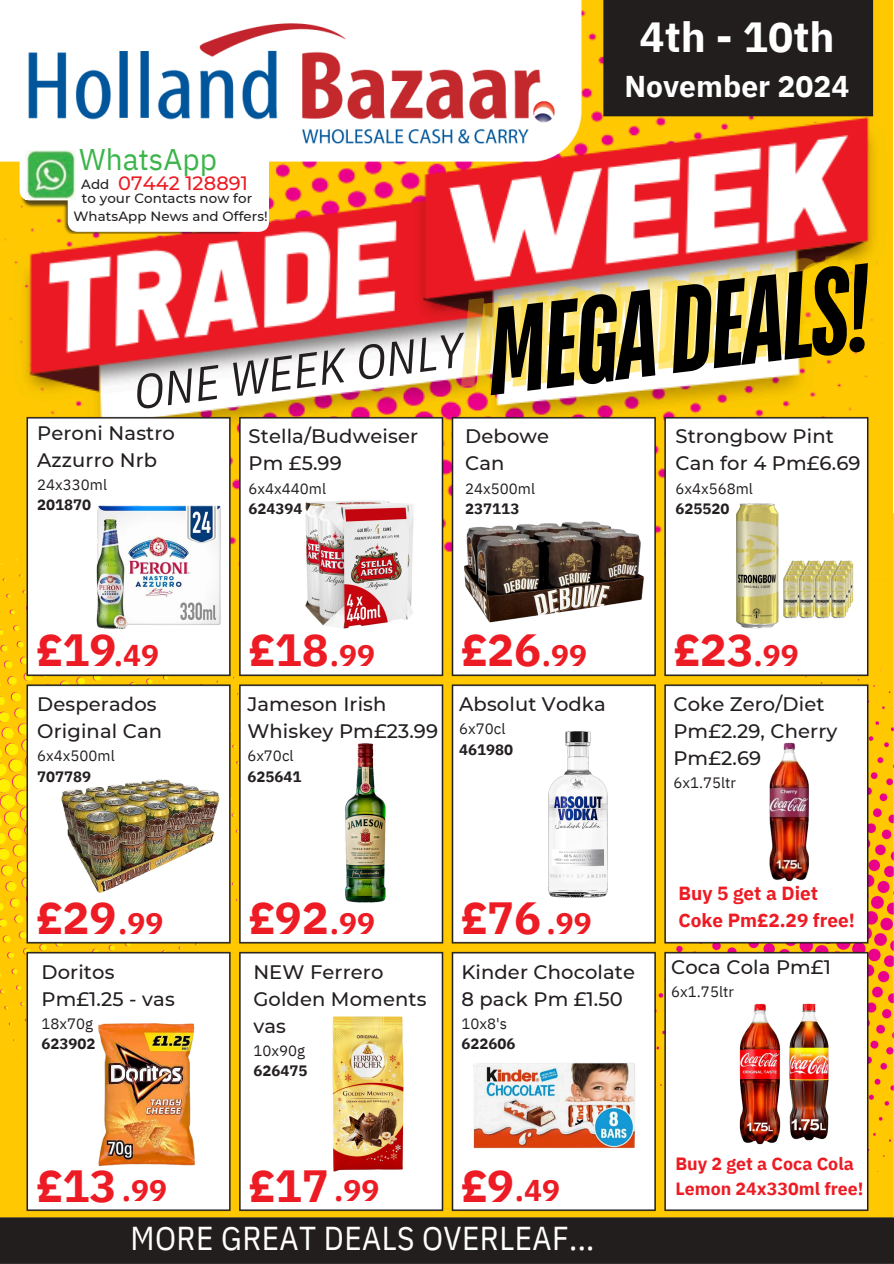
<style>
.page{position:relative;width:894px;height:1264px;background:#fff}
.page>*{position:absolute;margin:0;border:0;box-sizing:border-box;transform-origin:0 0}
.t1{font:italic 700 122.7px "TT Bluescreens";color:#000}
.t2{font:italic 47.85px "IBM Plex Sans Cond";color:#231f20}
.t3{font:700 45px "IBM Plex Sans";color:#ed1c24}
.t4{font:700 42px "IBM Plex Sans";color:#fff}
.t5{font:33px "IBM Plex Sans Cond";letter-spacing:.01em;color:#fff}
.t6{font:700 30px "IBM Plex Sans";color:#ed1c24}
.t7{font:700 30px "IBM Plex Sans";color:#fff}
.t8{font:29.85px "IBM Plex Sans";color:#3bb549}
.t9{font:500 19.5px/27px "Montserrat";letter-spacing:.005em;color:#231f20}
.t10{font:500 19.2px "Montserrat";letter-spacing:.005em;color:#ed1c24}
.t11{font:700 18.9px/26.4px "IBM Plex Sans";color:#ed1c24}
.t12{font:700 17.7px "IBM Plex Sans";color:#ed1c24}
.t13{font:15px "IBM Plex Sans";color:#231f20}
.t14{font:700 15px "IBM Plex Sans";color:#231f20}
.t15{font:500 13.35px "Montserrat";letter-spacing:.005em;color:#231f20}
</style>
<div class="page">
<img style="left:0;top:0;width:893px;height:1263px">
<img style="left:21px;top:232px;width:224px;height:2px">
<svg style="left:20px;top:137px;width:249px;height:95px"></svg>
<img style="left:26px;top:150px;width:49px;height:50px">
<img style="left:20px;top:409px;width:855px;height:809px">
<img style="left:94px;top:503px;width:129px;height:129px">
<img style="left:292px;top:497px;width:134px;height:134px">
<img style="left:459px;top:506px;width:189px;height:122px">
<img style="left:723px;top:497px;width:135px;height:141px">
<img style="left:62px;top:779px;width:157px;height:113px">
<img style="left:327px;top:739px;width:82px;height:167px">
<img style="left:548px;top:731px;width:59px;height:166px">
<img style="left:768px;top:732px;width:43px;height:158px">
<img style="left:97px;top:1022px;width:98px;height:144px">
<img style="left:286px;top:1012px;width:163px;height:163px">
<img style="left:461px;top:1056px;width:187px;height:97px">
<img style="left:787px;top:1000px;width:92px;height:143px">
<img style="left:732px;top:1000px;width:55px;height:146px">
<p class="t4" style="left:639px;top:9px;width:196px">4th - 10th</p>
<p class="t7" style="left:624px;top:66px;width:227px">November 2024</p>
<h3 class="t8" style="left:79px;top:139px;width:139px">WhatsApp</h3>
<h5 class="t10" style="left:118px;top:171px;width:131px">07442 128891</h5>
<p class="t15" style="left:81px;top:176px;width:30px">Add</p>
<p class="t15" style="left:82px;top:190px;width:172px">to your Contacts now for</p>
<p class="t15" style="left:73px;top:208px;width:196px">WhatsApp News and Offers!</p>
<p class="t2" style="left:130px;top:359px;width:332px;rotate:-7deg">ONE WEEK ONLY</p>
<p class="t1" style="left:474px;top:296px;width:385px;rotate:-7deg">MEGADEALS!</p>
<p class="t9" style="left:37px;top:419px;width:139px">Peroni Nastro<br>Azzurro Nrb</p>
<p class="t13" style="left:37px;top:475px;width:71px">24x330ml</p>
<p class="t14" style="left:37px;top:495px;width:56px">201870</p>
<p class="t9" style="left:248px;top:423px;width:171px">Stella/Budweiser<br>Pm £5.99</p>
<p class="t13" style="left:248px;top:478px;width:79px">6x4x440ml</p>
<h3 class="t14" style="left:248px;top:499px;width:56px">624394</h3>
<h5 class="t9" style="left:465px;top:423px;width:85px">Debowe</h5>
<p class="t9" style="left:465px;top:450px;width:41px">Can</p>
<p class="t13" style="left:465px;top:478px;width:71px">24x500ml</p>
<p class="t14" style="left:465px;top:499px;width:56px">237113</p>
<p class="t9" style="left:675px;top:423px;width:187px">Strongbow Pint<br>Can for 4 Pm£6.69</p>
<h3 class="t13" style="left:675px;top:478px;width:79px">6x4x568ml</h3>
<h5 class="t14" style="left:675px;top:499px;width:56px">625520</h5>
<p class="t3" style="left:36px;top:620px;width:82px">£19</p>
<p class="t6" style="left:114px;top:635px;width:47px">.49</p>
<p class="t3" style="left:248px;top:620px;width:82px">£18</p>
<p class="t6" style="left:330px;top:635px;width:47px">.99</p>
<p class="t3" style="left:461px;top:620px;width:82px">£26</p>
<p class="t6" style="left:541px;top:635px;width:47px">.99</p>
<p class="t3" style="left:673px;top:620px;width:82px">£23</p>
<h5 class="t6" style="left:753px;top:635px;width:47px">.99</h5>
<p class="t9" style="left:37px;top:690px;width:126px">Desperados<br>Original Can</p>
<p class="t13" style="left:37px;top:746px;width:79px">6x4x500ml</p>
<p class="t14" style="left:37px;top:766px;width:56px">707789</p>
<p class="t9" style="left:247px;top:690px;width:192px">Jameson Irish<br>Whiskey Pm£23.99</p>
<h3 class="t13" style="left:247px;top:746px;width:48px">6x70cl</h3>
<h5 class="t14" style="left:247px;top:766px;width:56px">625641</h5>
<p class="t9" style="left:459px;top:690px;width:148px">Absolut Vodka</p>
<p class="t13" style="left:459px;top:719px;width:48px">6x70cl</p>
<p class="t14" style="left:459px;top:739px;width:56px">461980</p>
<p class="t9" style="left:673px;top:690px;width:165px">Coke Zero/Diet<br>Pm£2.29, Cherry<br>Pm£2.69</p>
<h3 class="t13" style="left:673px;top:773px;width:64px">6x1.75ltr</h3>
<h3 class="t3" style="left:36px;top:887px;width:82px">£29</h3>
<p class="t6" style="left:118px;top:903px;width:47px">.99</p>
<h3 class="t3" style="left:248px;top:887px;width:82px">£92</h3>
<h1 class="t6" style="left:330px;top:903px;width:47px">.99</h1>
<h3 class="t3" style="left:461px;top:887px;width:82px">£76</h3>
<p class="t6" style="left:546px;top:903px;width:47px">.99</p>
<p class="t9" style="left:41px;top:958px;width:135px">Doritos<br>Pm£1.25 - vas</p>
<p class="t13" style="left:41px;top:1013px;width:53px">18x70g</p>
<p class="t14" style="left:41px;top:1034px;width:56px">623902</p>
<p class="t9" style="left:253px;top:958px;width:175px">NEW Ferrero<br>Golden Moments vas</p>
<p class="t13" style="left:253px;top:1040px;width:53px">10x90g</p>
<p class="t14" style="left:253px;top:1061px;width:56px">626475</p>
<p class="t9" style="left:461px;top:958px;width:175px">Kinder Chocolate<br>8 pack Pm £1.50</p>
<p class="t13" style="left:461px;top:1013px;width:47px">10x8's</p>
<p class="t14" style="left:461px;top:1034px;width:56px">622606</p>
<h5 class="t3" style="left:36px;top:1156px;width:82px">£13</h5>
<p class="t6" style="left:122px;top:1170px;width:47px">.99</p>
<h5 class="t3" style="left:248px;top:1156px;width:82px">£17</h5>
<p class="t6" style="left:334px;top:1170px;width:47px">.99</p>
<h5 class="t3" style="left:461px;top:1156px;width:55px">£9</h5>
<h3 class="t6" style="left:514px;top:1170px;width:47px">.49</h3>
<p class="t5" style="left:131px;top:1215px;width:465px">MORE GREAT DEALS OVERLEAF...</p>
<p class="t11" style="left:678px;top:879px;width:178px">Buy 5 get a Diet<br>Coke Pm£2.29 free!</p>
<h3 class="t9" style="left:671px;top:953px;width:161px">Coca Cola Pm£1</h3>
<h5 class="t13" style="left:671px;top:981px;width:64px">6x1.75ltr</h5>
<h5 class="t12" style="left:675px;top:1151px;width:180px">Buy 2 get a Coca Cola</h5>
<p class="t12" style="left:675px;top:1176px;width:190px">Lemon 24x330ml free!</p>
</div>
